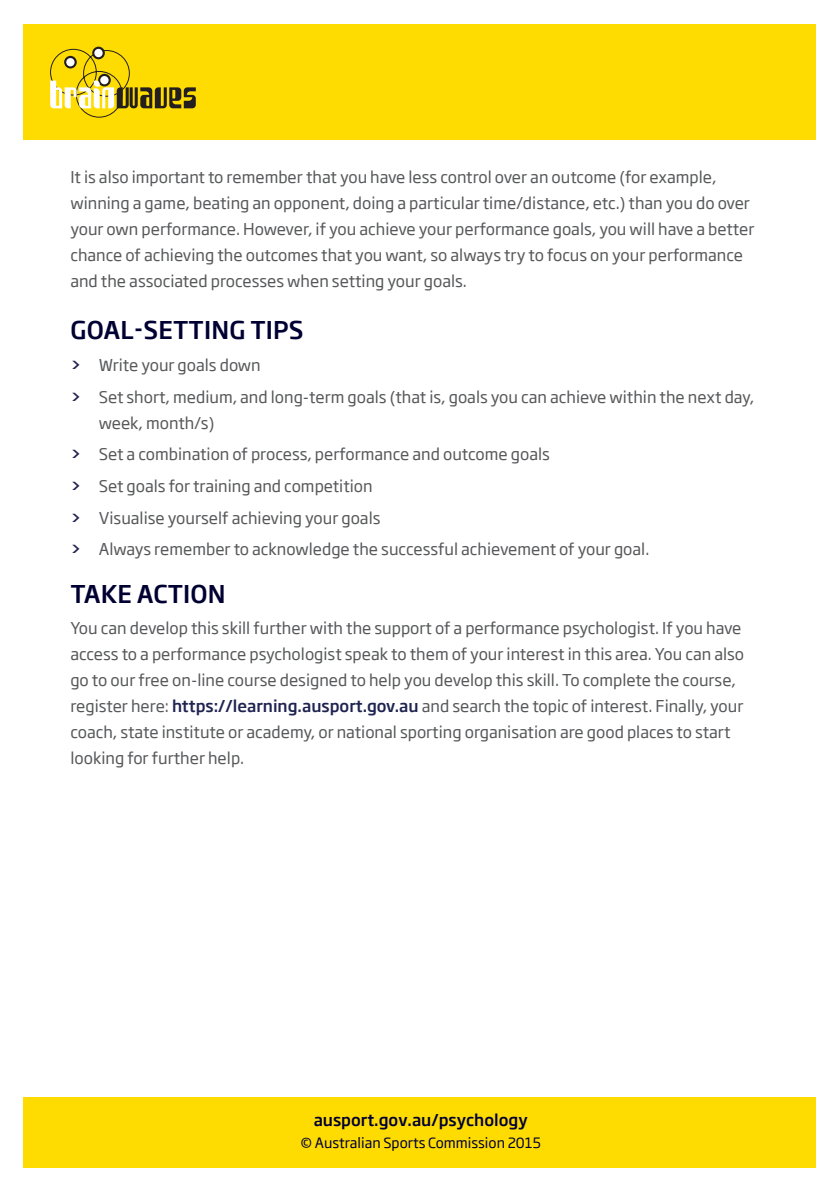
<style>
.page{position:relative;width:840px;height:1191px;background:#fff}
.page>*{position:absolute;margin:0;border:0;box-sizing:border-box;transform-origin:0 0}
.head_2{font:500 24px "Soho Gothic Std";letter-spacing:.005em;color:#000032}
.body{font:16px/26px "Soho Gothic Std";color:#57585a}
.t1{font:500 16px "Soho Gothic Std";color:#000032}
.t2{font:14px "Soho Gothic Std";color:#000032}
.s1{font-weight:500;color:#1f2350}
</style>
<div class="page">
<div style="left:24px;top:24px;width:791px;height:116px;background:#ffdc01"></div>
<div style="left:24px;top:1097px;width:791px;height:71px;background:#ffdc01"></div>
<svg style="left:92px;top:47px;width:13px;height:12px"></svg>
<svg style="left:50px;top:49px;width:146px;height:68px"></svg>
<p class="body" style="left:70px;top:164px;width:685px">It is also important to remember that you have less control over an outcome (for example, winning a game, beating an opponent, doing a particular time/distance, etc.) than you do over your own performance. However, if you achieve your performance goals, you will have a better chance of achieving the outcomes that you want, so always try to focus on your performance and the associated processes when setting your goals.</p>
<p class="head_2" style="left:70px;top:315px;width:235px">GOAL-SETTING TIPS</p>
<p class="body" style="left:70px;top:352px;width:192px"><span class="s1">&gt;</span> Write your goals down</p>
<p class="body" style="left:99px;top:384px;width:656px;text-indent:-28px"><span class="s1">&gt;</span> Set short, medium, and long-term goals (that is, goals you can achieve within the next day, week, month/s)</p>
<p class="body" style="left:70px;top:442px;width:481px"><span class="s1">&gt;</span> Set a combination of process, performance and outcome goals</p>
<p class="body" style="left:70px;top:473px;width:304px"><span class="s1">&gt;</span> Set goals for training and competition</p>
<p class="body" style="left:70px;top:505px;width:311px"><span class="s1">&gt;</span> Visualise yourself achieving your goals</p>
<p class="body" style="left:70px;top:537px;width:580px"><span class="s1">&gt;</span> Always remember to acknowledge the successful achievement of your goal.</p>
<p class="head_2" style="left:70px;top:578px;width:157px">TAKE ACTION</p>
<p class="body" style="left:70px;top:615px;width:675px">You can develop this skill further with the support of a performance psychologist. If you have access to a performance psychologist speak to them of your interest in this area. You can also go to our free on-line course designed to help you develop this skill. To complete the course, register here: <span class="s1">https://learning.ausport.gov.au</span> and search the topic of interest. Finally, your coach, state institute or academy, or national sporting organisation are good places to start looking for further help.</p>
<p class="t1" style="left:313px;top:1109px;width:215px">ausport.gov.au/psychology</p>
<p class="t2" style="left:300px;top:1133px;width:242px">© Australian Sports Commission 2015</p>
</div>
